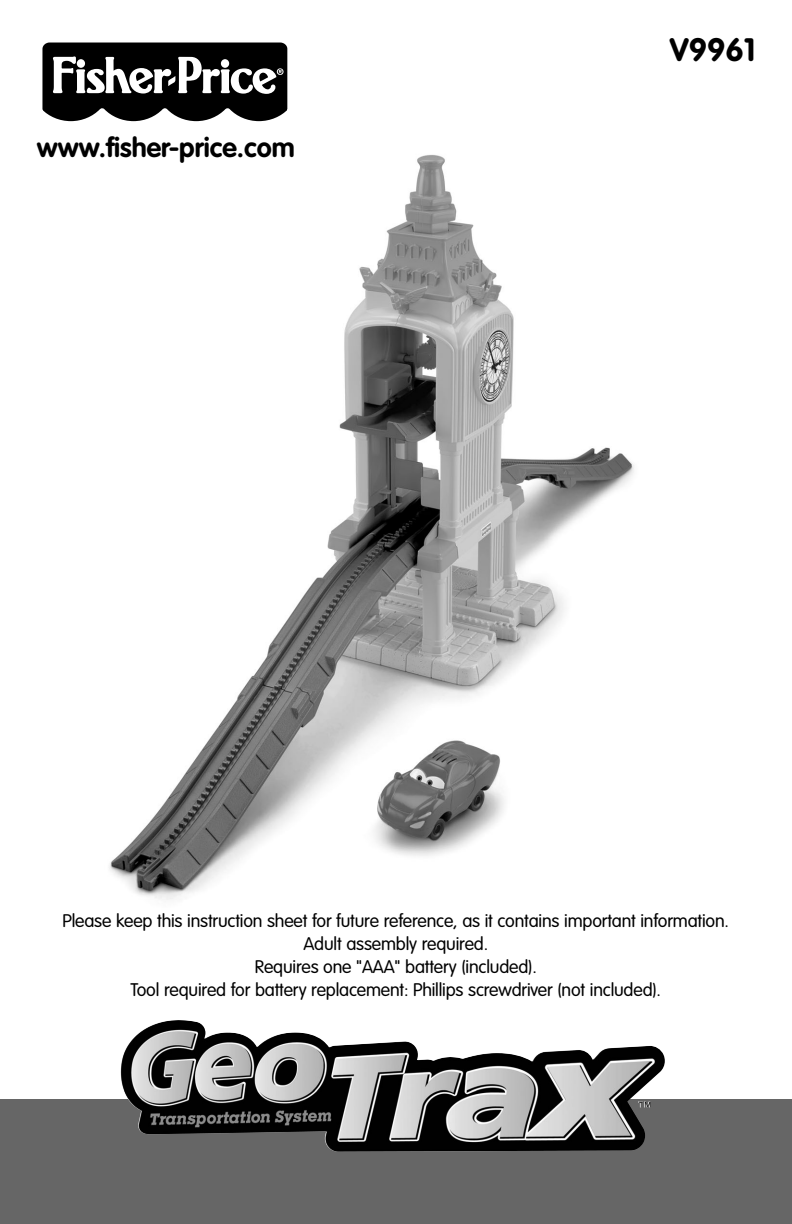
<style>
.page{position:relative;width:792px;height:1224px;background:#fff}
.page>*{position:absolute;margin:0;border:0;box-sizing:border-box;transform-origin:0 0}
.t1{font:700 32px "VAG Rounded Std";color:#000}
.t2{font:700 27px "VAG Rounded Std";color:#000}
.t3{font:300 18px/22.8px "VAG Rounded Std";letter-spacing:-.01em;color:#000;text-align:center}
.s1{color:#fff}
</style>
<div class="page">
<img style="left:109px;top:155px;width:525px;height:745px">
<div style="left:0;top:1099px;width:792px;height:125px;background:#666"></div>
<svg style="left:42px;top:42px;width:246px;height:80px"></svg>
<div style="left:77px;top:59px;width:8px;height:9px;background:#fff;border-radius:50%"></div>
<img style="left:120px;top:1020px;width:545px;height:132px">
<h2 class="t2" style="left:37px;top:137px;width:260px">www.fisher-price.com</h2>
<h1 class="t1" style="left:670px;top:36px;width:87px"><span class="s1">V</span>9961</h1>
<p class="t3" style="left:63px;top:911px;width:668px">Please keep this instruction sheet for future reference, as it contains important information.<br>Adult assembly required.<br>Requires one "AAA" battery (included).<br>Tool required for battery replacement: Phillips screwdriver (not included).</p>
</div>
